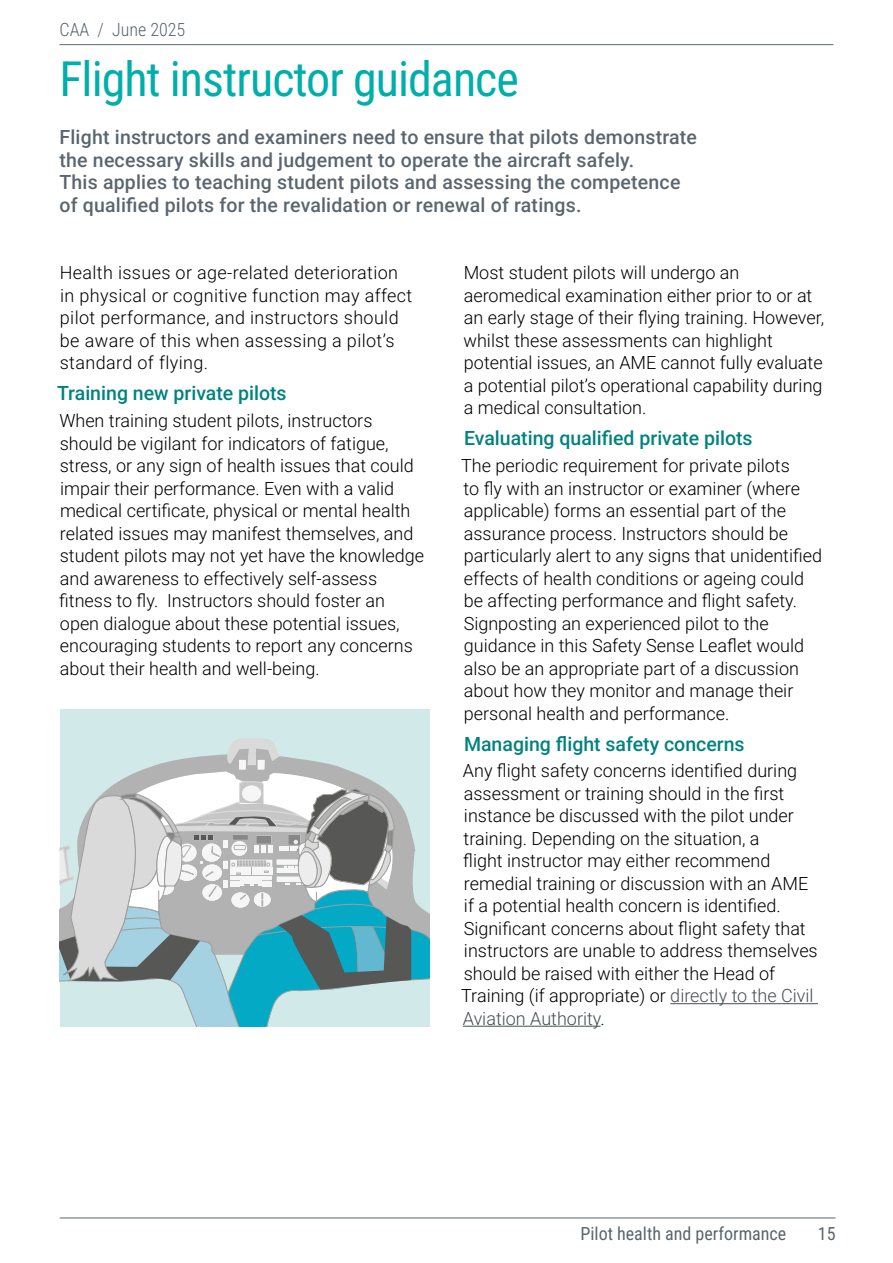
<style>
.page{position:relative;width:893px;height:1263px;background:#fff}
.page>*{position:absolute;margin:0;border:0;box-sizing:border-box;transform-origin:0 0}
.Title_H2{font:48px "Roboto Condensed";letter-spacing:-.02em;color:#00aeaa}
.Subhead_03_H3{font:500 19.5px/22.5px "Roboto";letter-spacing:.01em;color:#5a656e}
.Subhead_03_H3-2{font:500 19.5px "Roboto";color:#00827e}
.Body_copy_01_P{font:300 18px/22.5px "Roboto";color:#000}
.Body_copy_01_P-2{font:300 18px/22.5px "Roboto";letter-spacing:.02em;color:#000}
.t1{font:18px "Roboto Condensed";color:#5a656e}
.t2{font:300 18px "Roboto Condensed";color:#5a656e}
.s1{color:#444f51}
</style>
<div class="page">
<hr style="left:670px;top:1003px;width:148px;height:1px;background:#444f51">
<hr style="left:463px;top:1026px;width:138px;height:1px;background:#444f51">
<div style="left:60px;top:709px;width:369px;height:317px;background:#d1e9e8"></div>
<svg style="left:140px;top:754px;width:210px;height:17px;fill:#b3b2b2"></svg>
<svg style="left:227px;top:738px;width:53px;height:27px"></svg>
<div style="left:239px;top:760px;width:7px;height:9px;background:#f6f6f6"></div>
<div style="left:258px;top:760px;width:6px;height:9px;background:#f6f6f6"></div>
<svg style="left:60px;top:771px;width:369px;height:255px"></svg>
<hr style="left:60px;top:44px;width:773px;height:1px;background:#5a656e">
<hr style="left:60px;top:1217px;width:776px;height:1px;background:#5a656e">
<p class="t2" style="left:60px;top:17px;width:127px">CAA / June 2025</p>
<p class="Title_H2" style="left:60px;top:45px;width:461px">Flight instructor guidance</p>
<h3 class="Subhead_03_H3" style="left:60px;top:125px;width:639px">Flight instructors and examiners need to ensure that pilots demonstrate the necessary skills and judgement to operate the aircraft safely.<br>This applies to teaching student pilots and assessing the competence of qualified pilots for the revalidation or renewal of ratings.</h3>
<p class="Body_copy_01_P-2" style="left:60px;top:261px;width:354px">Health issues or age-related deterioration in physical or cognitive function may affect pilot performance, and instructors should be aware of this when assessing a pilot’s standard of flying.</p>
<h3 class="Subhead_03_H3-2" style="left:57px;top:380px;width:231px">Training new private pilots</h3>
<p class="Body_copy_01_P" style="left:59px;top:409px;width:366px">When training student pilots, instructors should be vigilant for indicators of fatigue, stress, or any sign of health issues that could impair their performance. Even with a valid medical certificate, physical or mental health related issues may manifest themselves, and student pilots may not yet have the knowledge and awareness to effectively self-assess fitness to fly. Instructors should foster an open dialogue about these potential issues, encouraging students to report any concerns about their health and well-being.</p>
<p class="Body_copy_01_P" style="left:463px;top:261px;width:362px">Most student pilots will undergo an aeromedical examination either prior to or at an early stage of their flying training. However, whilst these assessments can highlight potential issues, an AME cannot fully evaluate a potential pilot’s operational capability during a medical consultation.</p>
<h3 class="Subhead_03_H3-2" style="left:464px;top:425px;width:290px">Evaluating qualified private pilots</h3>
<p class="Body_copy_01_P" style="left:461px;top:454px;width:362px">The periodic requirement for private pilots<br>to fly with an instructor or examiner (where applicable) forms an essential part of the assurance process. Instructors should be particularly alert to any signs that unidentified effects of health conditions or ageing could be affecting performance and flight safety.<br>Signposting an experienced pilot to the guidance in this Safety Sense Leaflet would also be an appropriate part of a discussion about how they monitor and manage their personal health and performance.</p>
<h3 class="Subhead_03_H3-2" style="left:464px;top:730px;width:282px">Managing flight safety concerns</h3>
<p class="Body_copy_01_P" style="left:461px;top:759px;width:358px">Any flight safety concerns identified during assessment or training should in the first instance be discussed with the pilot under training. Depending on the situation, a<br>flight instructor may either recommend remedial training or discussion with an AME if a potential health concern is identified.<br>Significant concerns about flight safety that instructors are unable to address themselves should be raised with either the Head of Training (if appropriate) or <span class="s1">directly to the Civil Aviation Authority</span>.</p>
<p class="t1" style="left:580px;top:1221px;width:207px">Pilot health and performance</p>
<p class="t1" style="left:818px;top:1221px;width:19px">15</p>
</div>
